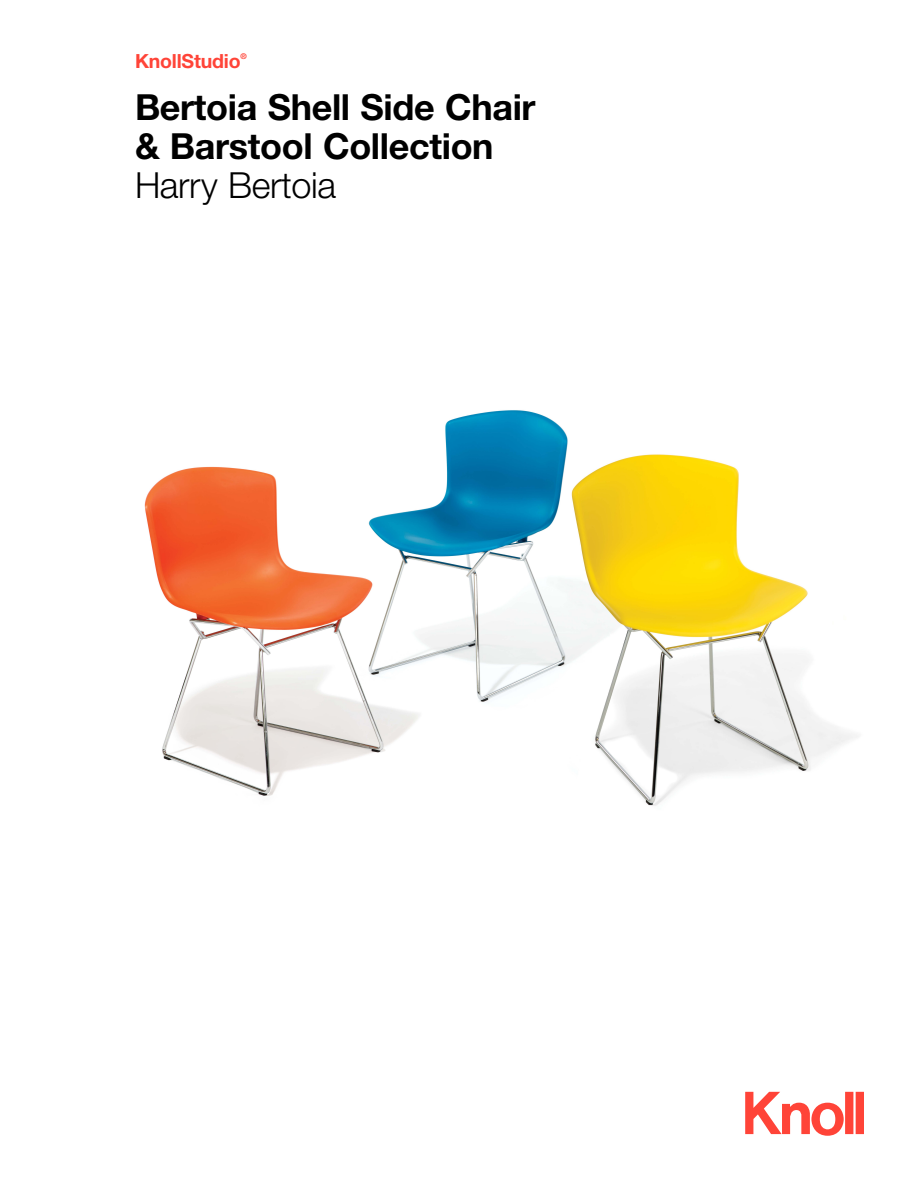
<style>
.page{position:relative;width:918px;height:1188px;background:#fff}
.page>*{position:absolute;margin:0;border:0;box-sizing:border-box;transform-origin:0 0}
.t1{font:700 36px/39px "Helvetica Neue LT Std";letter-spacing:-.01em;color:#000}
.t2{font:300 36px "Helvetica Neue LT Std";letter-spacing:-.01em;color:#000}
.t3{font:700 19.5px "Helvetica Neue LT Std";letter-spacing:-.01em;color:#ff4438}
.t4{font:700 7.8px "Helvetica Neue LT Std";color:#ff4438}
</style>
<div class="page">
<svg style="left:745px;top:1092px;width:99px;height:44px"></svg>
<div style="left:845px;top:1092px;width:8px;height:42px;background:#ff4438"></div>
<div style="left:856px;top:1092px;width:8px;height:42px;background:#ff4438"></div>
<img style="left:144px;top:410px;width:714px;height:396px">
<p class="t3" style="left:135px;top:49px;width:107px">KnollStudio</p>
<p class="t4" style="left:240px;top:52px;width:8px">®</p>
<p class="t1" style="left:135px;top:87px;width:402px">Bertoia Shell Side Chair &amp; Barstool Collection</p>
<p class="t2" style="left:135px;top:163px;width:203px">Harry Bertoia</p>
</div>
